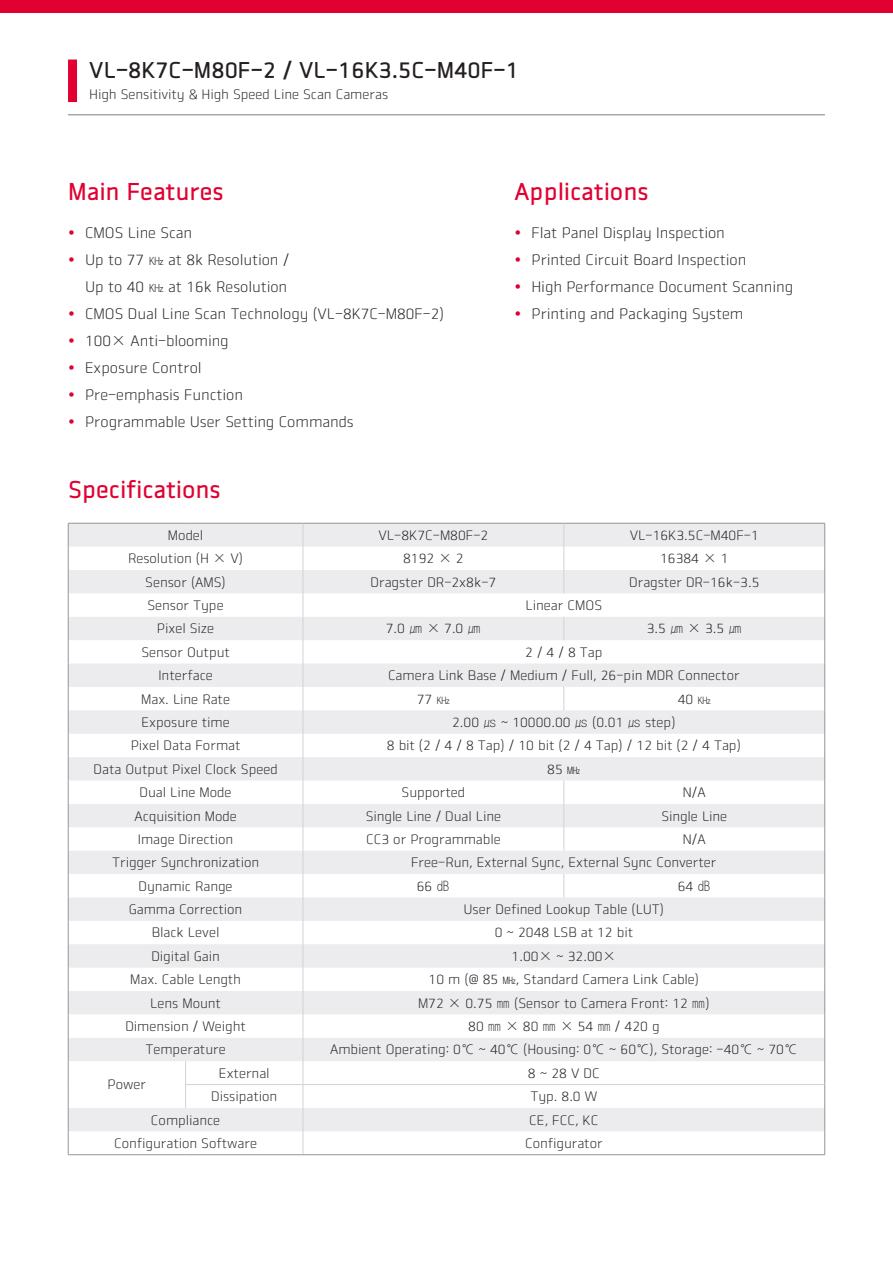
<style>
.page{position:relative;width:893px;height:1263px;background:#fff}
.page>*{position:absolute;margin:0;border:0;box-sizing:border-box;transform-origin:0 0}
.t1{font:24px "Vieworks B";color:#e00031}
.t2{font:22.5px "Vieworks B";color:#231f20}
.t3{font:15px/27px "Vieworks L";color:#231f20}
.Table_Body{font:13.5px "Vieworks L";color:#231f20}
</style>
<div class="page">
<div style="left:68px;top:60px;width:9px;height:42px;background:#e00031"></div>
<hr style="left:68px;top:115px;width:757px;height:1px;background:#797f84">
<div style="left:0;top:0;width:893px;height:13px;background:#e00031"></div>
<svg style="left:69px;top:524px;width:755px;height:607px"></svg>
<svg style="left:185px;top:1061px;width:1px;height:47px"></svg>
<hr style="left:68px;top:523px;width:118px;height:1px;background:#939598">
<hr style="left:186px;top:523px;width:117px;height:1px;background:#939598">
<hr style="left:303px;top:523px;width:261px;height:1px;background:#939598">
<hr style="left:564px;top:523px;width:261px;height:1px;background:#939598">
<svg style="left:68px;top:523px;width:1px;height:631px"></svg>
<svg style="left:824px;top:523px;width:1px;height:631px"></svg>
<hr style="left:68px;top:1154px;width:118px;height:1px;background:#939598">
<hr style="left:186px;top:1154px;width:117px;height:1px;background:#939598">
<hr style="left:303px;top:1154px;width:261px;height:1px;background:#939598">
<hr style="left:564px;top:1154px;width:261px;height:1px;background:#939598">
<hr style="left:185px;top:1084px;width:118px;height:1px;background:#d1d2d4">
<hr style="left:303px;top:1084px;width:261px;height:1px;background:#d1d2d4">
<hr style="left:564px;top:1084px;width:261px;height:1px;background:#d1d2d4">
<svg style="left:563px;top:523px;width:1px;height:70px"></svg>
<svg style="left:563px;top:617px;width:1px;height:23px"></svg>
<svg style="left:563px;top:687px;width:1px;height:23px"></svg>
<svg style="left:563px;top:780px;width:1px;height:71px"></svg>
<svg style="left:303px;top:523px;width:1px;height:631px"></svg>
<svg style="left:563px;top:874px;width:1px;height:23px"></svg>
<h2 class="t2" style="left:89px;top:57px;width:431px">VL-8K7C-M80F-2 / VL-16K3.5C-M40F-1</h2>
<p class="Table_Body" style="left:89px;top:87px;width:300px">High Sensitivity &amp; High Speed Line Scan Cameras</p>
<h1 class="t1" style="left:68px;top:177px;width:157px">Main Features</h1>
<h1 class="t1" style="left:514px;top:177px;width:136px">Applications</h1>
<p class="t3" style="left:85px;top:219px;width:109px">CMOS Line Scan</p>
<p class="t3" style="left:85px;top:246px;width:206px">Up to 77 ㎑ at 8k Resolution /<br>Up to 40 ㎑ at 16k Resolution</p>
<p class="t3" style="left:85px;top:300px;width:361px">CMOS Dual Line Scan Technology (VL-8K7C-M80F-2)</p>
<p class="t3" style="left:85px;top:327px;width:145px">100× Anti-blooming</p>
<p class="t3" style="left:85px;top:354px;width:118px">Exposure Control</p>
<p class="t3" style="left:85px;top:381px;width:159px">Pre-emphasis Function</p>
<p class="t3" style="left:85px;top:408px;width:270px">Programmable User Setting Commands</p>
<p class="t3" style="left:531px;top:219px;width:195px">Flat Panel Display Inspection</p>
<p class="t3" style="left:531px;top:246px;width:216px">Printed Circuit Board Inspection</p>
<p class="t3" style="left:531px;top:273px;width:263px">High Performance Document Scanning</p>
<p class="t3" style="left:531px;top:300px;width:213px">Printing and Packaging System</p>
<h1 class="t1" style="left:68px;top:475px;width:154px">Specifications</h1>
<p class="Table_Body" style="left:168px;top:527px;width:37px">Model</p>
<p class="Table_Body" style="left:378px;top:527px;width:111px">VL-8K7C-M80F-2</p>
<p class="Table_Body" style="left:630px;top:527px;width:131px">VL-16K3.5C-M40F-1</p>
<p class="Table_Body" style="left:128px;top:551px;width:117px">Resolution (H × V)</p>
<p class="Table_Body" style="left:403px;top:551px;width:62px">8192 × 2</p>
<p class="Table_Body" style="left:660px;top:551px;width:70px">16384 × 1</p>
<p class="Table_Body" style="left:145px;top:574px;width:82px">Sensor (AMS)</p>
<p class="Table_Body" style="left:370px;top:574px;width:127px">Dragster DR-2x8k-7</p>
<p class="Table_Body" style="left:629px;top:574px;width:132px">Dragster DR-16k-3.5</p>
<p class="Table_Body" style="left:147px;top:598px;width:78px">Sensor Type</p>
<p class="Table_Body" style="left:526px;top:598px;width:78px">Linear CMOS</p>
<p class="Table_Body" style="left:157px;top:621px;width:59px">Pixel Size</p>
<p class="Table_Body" style="left:386px;top:621px;width:97px">7.0 ㎛ × 7.0 ㎛</p>
<p class="Table_Body" style="left:647px;top:621px;width:97px">3.5 ㎛ × 3.5 ㎛</p>
<p class="Table_Body" style="left:141px;top:644px;width:90px">Sensor Output</p>
<p class="Table_Body" style="left:525px;top:644px;width:79px">2 / 4 / 8 Tap</p>
<p class="Table_Body" style="left:158px;top:668px;width:56px">Interface</p>
<p class="Table_Body" style="left:388px;top:668px;width:353px">Camera Link Base / Medium / Full, 26-pin MDR Connector</p>
<p class="Table_Body" style="left:141px;top:691px;width:90px">Max. Line Rate</p>
<p class="Table_Body" style="left:417px;top:691px;width:35px">77 ㎑</p>
<p class="Table_Body" style="left:678px;top:691px;width:35px">40 ㎑</p>
<p class="Table_Body" style="left:141px;top:714px;width:90px">Exposure time</p>
<p class="Table_Body" style="left:452px;top:714px;width:225px">2.00 ㎲ ~ 10000.00 ㎲ (0.01 ㎲ step)</p>
<p class="Table_Body" style="left:131px;top:738px;width:111px">Pixel Data Format</p>
<p class="Table_Body" style="left:387px;top:738px;width:356px">8 bit (2 / 4 / 8 Tap) / 10 bit (2 / 4 Tap) / 12 bit (2 / 4 Tap)</p>
<p class="Table_Body" style="left:94px;top:761px;width:186px">Data Output Pixel Clock Speed</p>
<p class="Table_Body" style="left:547px;top:761px;width:35px">85 ㎒</p>
<p class="Table_Body" style="left:140px;top:785px;width:93px">Dual Line Mode</p>
<p class="Table_Body" style="left:402px;top:785px;width:65px">Supported</p>
<p class="Table_Body" style="left:683px;top:785px;width:24px">N/A</p>
<p class="Table_Body" style="left:134px;top:808px;width:104px">Acquisition Mode</p>
<p class="Table_Body" style="left:366px;top:808px;width:137px">Single Line / Dual Line</p>
<p class="Table_Body" style="left:661px;top:808px;width:67px">Single Line</p>
<p class="Table_Body" style="left:138px;top:831px;width:97px">Image Direction</p>
<p class="Table_Body" style="left:366px;top:831px;width:136px">CC3 or Programmable</p>
<p class="Table_Body" style="left:683px;top:831px;width:24px">N/A</p>
<p class="Table_Body" style="left:112px;top:855px;width:149px">Trigger Synchronization</p>
<p class="Table_Body" style="left:411px;top:855px;width:307px">Free-Run, External Sync, External Sync Converter</p>
<p class="Table_Body" style="left:139px;top:878px;width:96px">Dynamic Range</p>
<p class="Table_Body" style="left:417px;top:878px;width:35px">66 ㏈</p>
<p class="Table_Body" style="left:678px;top:878px;width:35px">64 ㏈</p>
<p class="Table_Body" style="left:129px;top:902px;width:115px">Gamma Correction</p>
<p class="Table_Body" style="left:464px;top:902px;width:202px">User Defined Lookup Table (LUT)</p>
<p class="Table_Body" style="left:152px;top:925px;width:69px">Black Level</p>
<p class="Table_Body" style="left:495px;top:925px;width:140px">0 ~ 2048 LSB at 12 bit</p>
<p class="Table_Body" style="left:151px;top:948px;width:70px">Digital Gain</p>
<p class="Table_Body" style="left:512px;top:948px;width:106px">1.00× ~ 32.00×</p>
<p class="Table_Body" style="left:130px;top:972px;width:112px">Max. Cable Length</p>
<p class="Table_Body" style="left:429px;top:972px;width:272px">10 m (@ 85 ㎒, Standard Camera Link Cable)</p>
<p class="Table_Body" style="left:150px;top:995px;width:72px">Lens Mount</p>
<p class="Table_Body" style="left:418px;top:995px;width:293px">M72 × 0.75 ㎜ (Sensor to Camera Front: 12 ㎜)</p>
<p class="Table_Body" style="left:125px;top:1018px;width:122px">Dimension / Weight</p>
<p class="Table_Body" style="left:468px;top:1018px;width:193px">80 ㎜ × 80 ㎜ × 54 ㎜ / 420 g</p>
<p class="Table_Body" style="left:145px;top:1042px;width:82px">Temperature</p>
<p class="Table_Body" style="left:330px;top:1042px;width:469px">Ambient Operating: 0℃ ~ 40℃ (Housing: 0℃ ~ 60℃), Storage: -40℃ ~ 70℃</p>
<p class="Table_Body" style="left:108px;top:1077px;width:40px">Power</p>
<p class="Table_Body" style="left:219px;top:1065px;width:52px">External</p>
<p class="Table_Body" style="left:528px;top:1065px;width:73px">8 ~ 28 V DC</p>
<p class="Table_Body" style="left:211px;top:1089px;width:68px">Dissipation</p>
<p class="Table_Body" style="left:530px;top:1089px;width:68px">Typ. 8.0 W</p>
<p class="Table_Body" style="left:151px;top:1112px;width:71px">Compliance</p>
<p class="Table_Body" style="left:529px;top:1112px;width:71px">CE, FCC, KC</p>
<p class="Table_Body" style="left:114px;top:1135px;width:145px">Configuration Software</p>
<p class="Table_Body" style="left:525px;top:1135px;width:79px">Configurator</p>
</div>
